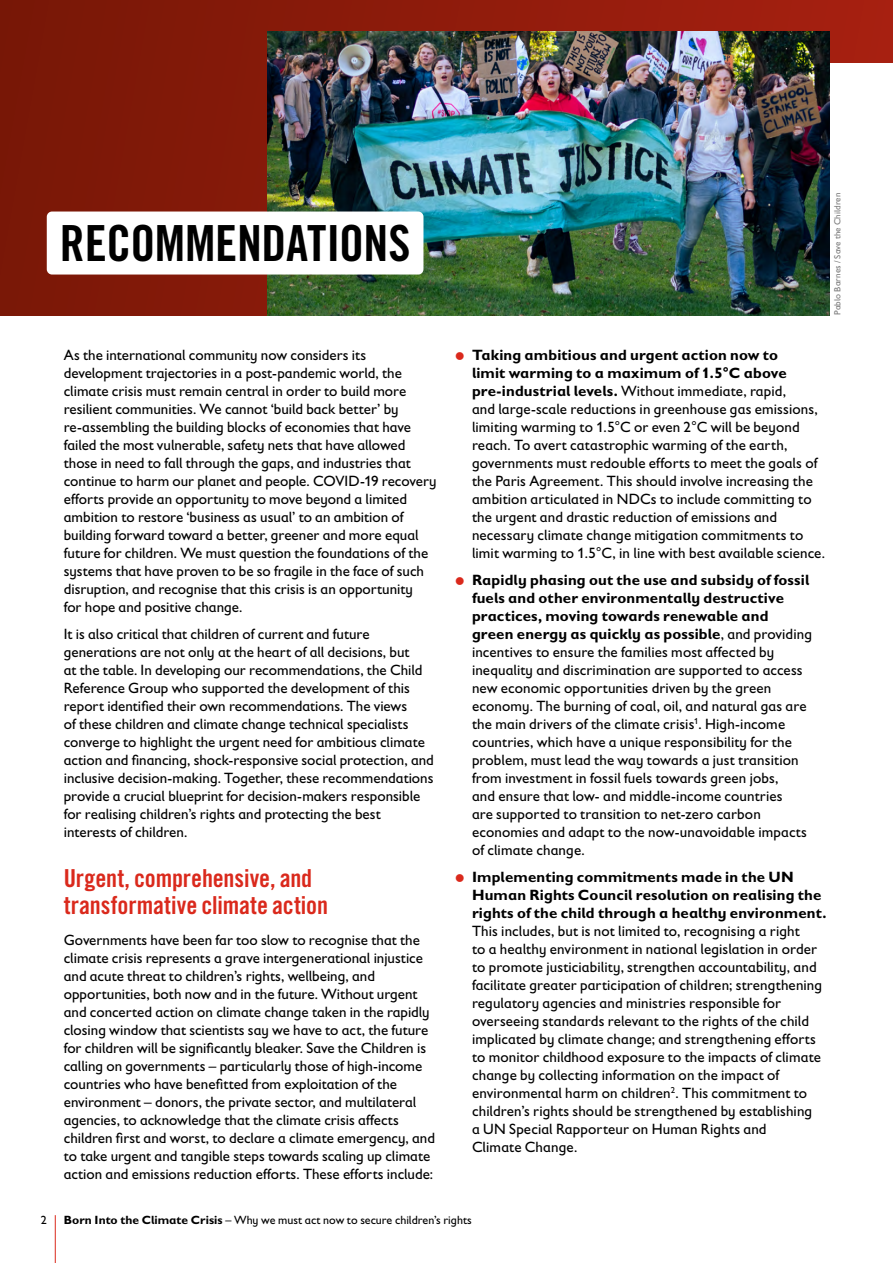
<style>
.page{position:relative;width:893px;height:1263px;background:#fff}
.page>*{position:absolute;margin:0;border:0;box-sizing:border-box;transform-origin:0 0}
.t1{font:49.8px "Trade Gothic LT Pro Bd Cn 20";letter-spacing:-.01em;color:#000}
.t2{font:24.75px/27px "Trade Gothic LT Pro Bd Cn 20";letter-spacing:-.005em;color:#da291c}
.t3{font:15px/18px "Gill Sans Infant Std";letter-spacing:.005em;color:#000}
.t4{font:700 15px/18px "Gill Sans Infant Std";letter-spacing:.01em;color:#000}
.t5{font:12px "Gill Sans Infant Std";color:#000}
.t6{font:9px "Gill Sans Infant Std";letter-spacing:.015em;color:#7a7a7a}
.s1{font-weight:700}
</style>
<div class="page">
<div style="left:0;top:0;width:893px;height:315px;background:linear-gradient(to right,#781706,#a72011)"></div>
<div style="left:268px;top:63px;width:625px;height:702px;background:#fff"></div>
<hr style="left:55px;top:1215px;width:1px;height:48px;background:#da291c">
<img style="left:268px;top:32px;width:561px;height:283px">
<div style="left:47px;top:212px;width:376px;height:63px;background:#fff;border-radius:5px"></div>
<p class="t5" style="left:41px;top:1213px;width:7px">2</p>
<h1 class="t1" style="left:60px;top:213px;width:352px">RECOMMENDATIONS</h1>
<p class="t3" style="left:64px;top:346px;width:374px">As the international community now considers its development trajectories in a post-pandemic world, the climate crisis must remain central in order to build more resilient communities. We cannot ‘build back better’ by re-assembling the building blocks of economies that have failed the most vulnerable, safety nets that have allowed those in need to fall through the gaps, and industries that continue to harm our planet and people. COVID-19 recovery efforts provide an opportunity to move beyond a limited ambition to restore ‘business as usual’ to an ambition of building forward toward a better, greener and more equal future for children. We must question the foundations of the systems that have proven to be so fragile in the face of such disruption, and recognise that this crisis is an opportunity<br>for hope and positive change.</p>
<p class="t3" style="left:64px;top:625px;width:372px">It is also critical that children of current and future generations are not only at the heart of all decisions, but<br>at the table. In developing our recommendations, the Child Reference Group who supported the development of this report identified their own recommendations. The views<br>of these children and climate change technical specialists converge to highlight the urgent need for ambitious climate action and financing, shock-responsive social protection, and inclusive decision-making. Together, these recommendations provide a crucial blueprint for decision-makers responsible for realising children’s rights and protecting the best interests of children.</p>
<h2 class="t2" style="left:64px;top:864px;width:266px">Urgent, comprehensive, and transformative climate action</h2>
<p class="t3" style="left:64px;top:931px;width:373px">Governments have been far too slow to recognise that the climate crisis represents a grave intergenerational injustice and acute threat to children’s rights, wellbeing, and opportunities, both now and in the future. Without urgent and concerted action on climate change taken in the rapidly closing window that scientists say we have to act, the future for children will be significantly bleaker. Save the Children is calling on governments – particularly those of high-income countries who have benefitted from exploitation of the environment – donors, the private sector, and multilateral agencies, to acknowledge that the climate crisis affects children first and worst, to declare a climate emergency, and to take urgent and tangible steps towards scaling up climate action and emissions reduction efforts. These efforts include:</p>
<p class="t6" style="left:832px;top:315px;width:124px;rotate:-90deg">Pablo Barnes / Save the Children</p>
<p class="t3" style="left:472px;top:346px;width:355px"><span class="s1">Taking ambitious and urgent action now to<br>limit warming to a maximum of 1.5°C above pre-industrial levels.</span> Without immediate, rapid,<br>and large-scale reductions in greenhouse gas emissions, limiting warming to 1.5°C or even 2°C will be beyond reach. To avert catastrophic warming of the earth, governments must redouble efforts to meet the goals of the Paris Agreement. This should involve increasing the ambition articulated in NDCs to include committing to the urgent and drastic reduction of emissions and necessary climate change mitigation commitments to limit warming to 1.5°C, in line with best available science.</p>
<p class="t3" style="left:472px;top:571px;width:342px"><span class="s1">Rapidly phasing out the use and subsidy of fossil fuels and other environmentally destructive practices, moving towards renewable and green energy as quickly as possible</span>, and providing incentives to ensure the families most affected by inequality and discrimination are supported to access new economic opportunities driven by the green economy. The burning of coal, oil, and natural gas are the main drivers of the climate crisis<sup>1</sup>. High-income countries, which have a unique responsibility for the problem, must lead the way towards a just transition from investment in fossil fuels towards green jobs,<br>and ensure that low- and middle-income countries<br>are supported to transition to net-zero carbon economies and adapt to the now-unavoidable impacts of climate change.</p>
<p class="t4" style="left:472px;top:868px;width:356px">Implementing commitments made in the UN<br>Human Rights Council resolution on realising the rights of the child through a healthy environment.</p>
<p class="t3" style="left:472px;top:922px;width:352px">This includes, but is not limited to, recognising a right<br>to a healthy environment in national legislation in order to promote justiciability, strengthen accountability, and facilitate greater participation of children; strengthening regulatory agencies and ministries responsible for overseeing standards relevant to the rights of the child implicated by climate change; and strengthening efforts to monitor childhood exposure to the impacts of climate change by collecting information on the impact of environmental harm on children<sup>2</sup>. This commitment to children’s rights should be strengthened by establishing a UN Special Rapporteur on Human Rights and<br>Climate Change.</p>
<p class="t5" style="left:64px;top:1213px;width:410px"><span class="s1">Born Into the Climate Crisis</span> – Why we must act now to secure children’s rights</p>
</div>
